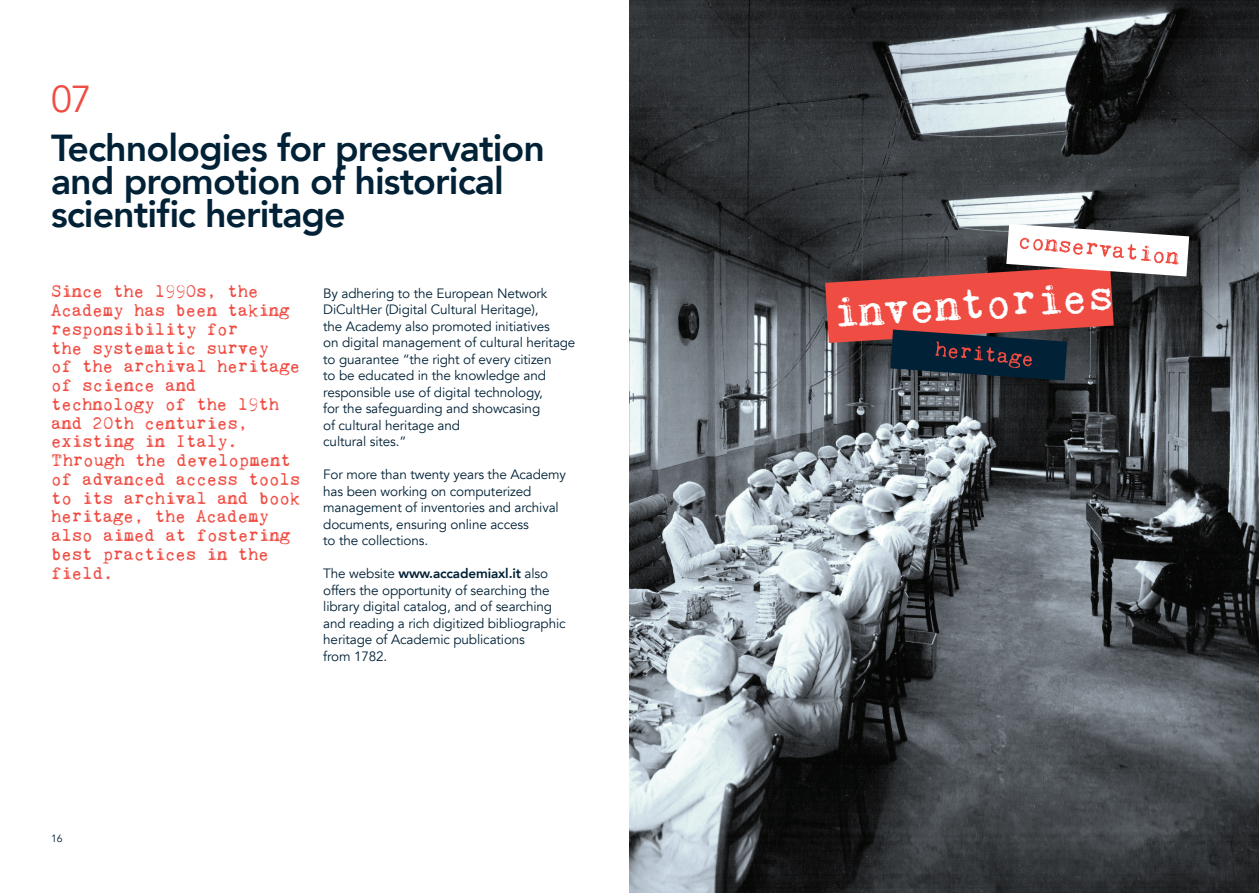
<style>
.page{position:relative;width:1259px;height:893px;background:#fff}
.page>*{position:absolute;margin:0;border:0;box-sizing:border-box;transform-origin:0 0}
.t1{font:44.25px "Kingthings Trypewriter 2";color:#fff}
.t2{font:800 37.5px/33px "Avenir";letter-spacing:-.025em;color:#002136}
.t3{font:37.5px "Avenir";color:#ef4d43}
.t4{font:18px/18.8px "Kingthings Trypewriter 2";letter-spacing:-.01em;color:#ef4d43}
.t5{font:13.5px/16.5px "Avenir";letter-spacing:-.01em;color:#002136}
.t6{font:10.5px "Avenir";color:#002136}
.s1{font-weight:800}
</style>
<div class="page">
<svg style="left:629px;top:0;width:630px;height:893px;background:#5a6064"></svg>
<svg style="left:825px;top:224px;width:364px;height:157px;background:#815354"></svg>
<h2 class="t3" style="left:51px;top:77px;width:42px">07</h2>
<h2 class="t2" style="left:51px;top:132px;width:495px">Technologies for preservation and promotion of historical scientific heritage</h2>
<p class="t4" style="left:51px;top:282px;width:251px">Since the 1990s, the<br>Academy has been taking responsibility for<br>the systematic survey<br>of the archival heritage of science and technology of the 19th and 20th centuries, existing in Italy.<br>Through the development of advanced access tools to its archival and book heritage, the Academy also aimed at fostering best practices in the field.</p>
<p class="t5" style="left:323px;top:285px;width:254px">By adhering to the European Network DiCultHer (Digital Cultural Heritage),<br>the Academy also promoted initiatives<br>on digital management of cultural heritage to guarantee “the right of every citizen<br>to be educated in the knowledge and responsible use of digital technology,<br>for the safeguarding and showcasing<br>of cultural heritage and<br>cultural sites.”</p>
<p class="t5" style="left:323px;top:466px;width:244px">For more than twenty years the Academy has been working on computerized management of inventories and archival documents, ensuring online access<br>to the collections.</p>
<p class="t5" style="left:323px;top:565px;width:244px">The website <span class="s1">www.accademiaxl.it</span> also offers the opportunity of searching the library digital catalog, and of searching and reading a rich digitized bibliographic heritage of Academic publications<br>from 1782.</p>
<p class="t6" style="left:51px;top:832px;width:13px">16</p>
<h1 class="t1" style="left:831px;top:287px;width:283px;rotate:-3deg">inventories</h1>
</div>
